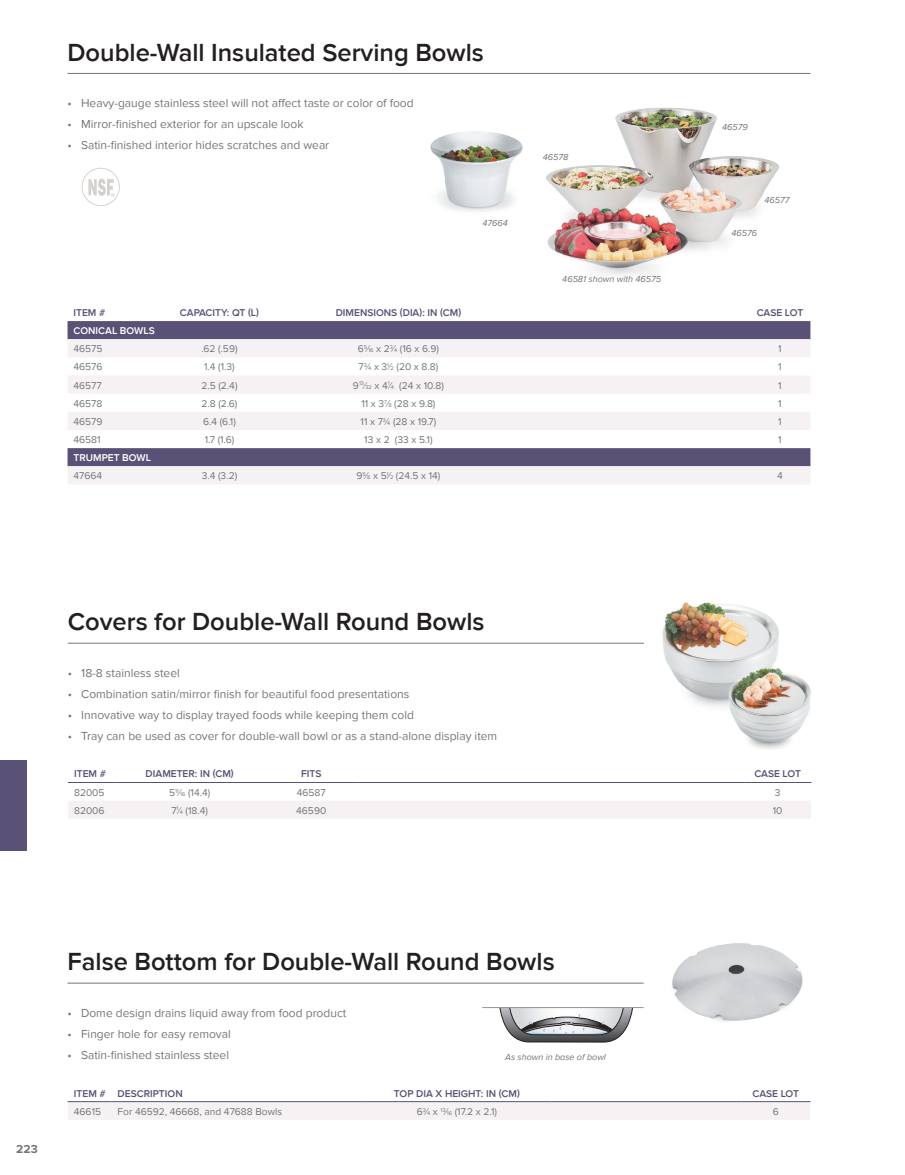
<style>
.page{position:relative;width:905px;height:1175px;background:#fff}
.page>*{position:absolute;margin:0;border:0;box-sizing:border-box;transform-origin:0 0}
.TOC_Black_Headers{font:600 25.5px "Proxima Nova";color:#231f20}
.t1{font:12px "Proxima Nova";color:#74767a}
.t2{font:700 12px "Proxima Nova";color:#74767a}
.PROD_SPEC___Data_Cen{font:10.2px "Proxima Nova";color:#74767a}
.PROD_SPEC___Title{font:600 10.2px "Proxima Nova";color:#5a5276}
.PROD_SPEC___Data{font:10.2px "Proxima Nova";color:#74767a}
.PROD_SPEC___Title-2{font:600 10.2px "Proxima Nova";color:#fff}
.FOOTNOTE___ASTERISK{font:italic 9px "Proxima Nova";color:#74767a}
.s1{font-size:5.55px}
</style>
<div class="page">
<img style="left:640px;top:602px;width:171px;height:147px">
<img style="left:672px;top:943px;width:131px;height:78px">
<svg style="left:499px;top:1008px;width:134px;height:34px"></svg>
<img style="left:546px;top:107px;width:233px;height:169px">
<img style="left:430px;top:131px;width:93px;height:80px">
<div style="left:0;top:760px;width:27px;height:90px;background:#5a5276"></div>
<div style="left:68px;top:801px;width:743px;height:17px;background:#f6f2f3"></div>
<hr style="left:68px;top:782px;width:47px;height:1px;background:#5a5276">
<hr style="left:115px;top:782px;width:149px;height:1px;background:#5a5276">
<hr style="left:264px;top:782px;width:94px;height:1px;background:#5a5276">
<hr style="left:358px;top:782px;width:386px;height:1px;background:#5a5276">
<hr style="left:744px;top:782px;width:67px;height:1px;background:#5a5276">
<hr style="left:482px;top:1007px;width:161px;height:1px;background:#939598">
<div style="left:68px;top:1102px;width:742px;height:17px;background:#f6f2f3"></div>
<hr style="left:68px;top:1101px;width:44px;height:1px;background:#5a5276">
<hr style="left:112px;top:1101px;width:250px;height:1px;background:#5a5276">
<hr style="left:362px;top:1101px;width:189px;height:1px;background:#5a5276">
<hr style="left:551px;top:1101px;width:190px;height:1px;background:#5a5276">
<hr style="left:741px;top:1101px;width:69px;height:1px;background:#5a5276">
<hr style="left:68px;top:982px;width:575px;height:1px;background:#74767a">
<hr style="left:68px;top:643px;width:576px;height:1px;background:#74767a">
<div style="left:68px;top:321px;width:742px;height:18px;background:#5a5276"></div>
<svg style="left:68px;top:339px;width:742px;height:145px;fill:#f6f2f3"></svg>
<hr style="left:68px;top:73px;width:742px;height:1px;background:#74767a">
<svg style="left:82px;top:168px;width:38px;height:38px"></svg>
<p class="TOC_Black_Headers" style="left:68px;top:37px;width:418px">Double-Wall Insulated Serving Bowls</p>
<p class="t1" style="left:68px;top:96px;width:348px">• Heavy-gauge stainless steel will not affect taste or color of food</p>
<p class="t1" style="left:68px;top:117px;width:237px">• Mirror-finished exterior for an upscale look</p>
<p class="t1" style="left:68px;top:138px;width:263px">• Satin-finished interior hides scratches and wear</p>
<p class="FOOTNOTE___ASTERISK" style="left:482px;top:218px;width:27px">47664</p>
<p class="FOOTNOTE___ASTERISK" style="left:543px;top:152px;width:27px">46578</p>
<p class="FOOTNOTE___ASTERISK" style="left:562px;top:274px;width:100px">46581 shown with 46575</p>
<p class="FOOTNOTE___ASTERISK" style="left:722px;top:122px;width:27px">46579</p>
<p class="FOOTNOTE___ASTERISK" style="left:764px;top:195px;width:26px">46577</p>
<p class="FOOTNOTE___ASTERISK" style="left:731px;top:228px;width:27px">46576</p>
<p class="PROD_SPEC___Title" style="left:74px;top:307px;width:33px">ITEM #</p>
<p class="PROD_SPEC___Title" style="left:180px;top:307px;width:81px">CAPACITY: QT (L)</p>
<p class="PROD_SPEC___Title" style="left:336px;top:307px;width:127px">DIMENSIONS (DIA): IN (CM)</p>
<p class="PROD_SPEC___Title" style="left:756px;top:307px;width:48px">CASE LOT</p>
<p class="PROD_SPEC___Title-2" style="left:74px;top:325px;width:83px">CONICAL BOWLS</p>
<p class="PROD_SPEC___Data" style="left:74px;top:343px;width:31px">46575</p>
<p class="PROD_SPEC___Data_Cen" style="left:201px;top:343px;width:38px">.62 (.59)</p>
<p class="PROD_SPEC___Data_Cen" style="left:358px;top:343px;width:83px">6<sup>5</sup>⁄<span class="s1">16</span> x 2<sup>3</sup>⁄<span class="s1">4</span> (16 x 6.9)</p>
<p class="PROD_SPEC___Data_Cen" style="left:778px;top:343px;width:5px">1</p>
<p class="PROD_SPEC___Data" style="left:74px;top:361px;width:31px">46576</p>
<p class="PROD_SPEC___Data_Cen" style="left:204px;top:361px;width:32px">1.4 (1.3)</p>
<p class="PROD_SPEC___Data_Cen" style="left:358px;top:361px;width:81px">7<sup>3</sup>⁄<span class="s1">4</span> x 3<sup>1</sup>⁄<span class="s1">2</span> (20 x 8.8)</p>
<p class="PROD_SPEC___Data_Cen" style="left:778px;top:361px;width:5px">1</p>
<p class="PROD_SPEC___Data" style="left:74px;top:379px;width:30px">46577</p>
<p class="PROD_SPEC___Data_Cen" style="left:201px;top:379px;width:38px">2.5 (2.4)</p>
<p class="PROD_SPEC___Data_Cen" style="left:353px;top:379px;width:92px">9<sup>13</sup>⁄<span class="s1">32</span> x 4<sup>1</sup>⁄<span class="s1">4</span> (24 x 10.8)</p>
<p class="PROD_SPEC___Data_Cen" style="left:778px;top:379px;width:5px">1</p>
<p class="PROD_SPEC___Data" style="left:74px;top:397px;width:30px">46578</p>
<p class="PROD_SPEC___Data_Cen" style="left:201px;top:397px;width:38px">2.8 (2.6)</p>
<p class="PROD_SPEC___Data_Cen" style="left:361px;top:397px;width:76px">11 x 3<sup>7</sup>⁄<span class="s1">8</span> (28 x 9.8)</p>
<p class="PROD_SPEC___Data_Cen" style="left:778px;top:397px;width:5px">1</p>
<p class="PROD_SPEC___Data" style="left:74px;top:416px;width:31px">46579</p>
<p class="PROD_SPEC___Data_Cen" style="left:203px;top:416px;width:34px">6.4 (6.1)</p>
<p class="PROD_SPEC___Data_Cen" style="left:360px;top:416px;width:77px">11 x 7<sup>3</sup>⁄<span class="s1">4</span> (28 x 19.7)</p>
<p class="PROD_SPEC___Data_Cen" style="left:778px;top:416px;width:5px">1</p>
<p class="PROD_SPEC___Data" style="left:74px;top:434px;width:29px">46581</p>
<p class="PROD_SPEC___Data_Cen" style="left:205px;top:434px;width:31px">1.7 (1.6)</p>
<p class="PROD_SPEC___Data_Cen" style="left:364px;top:434px;width:70px">13 x 2 (33 x 5.1)</p>
<p class="PROD_SPEC___Data_Cen" style="left:778px;top:434px;width:5px">1</p>
<p class="PROD_SPEC___Title-2" style="left:74px;top:452px;width:79px">TRUMPET BOWL</p>
<p class="PROD_SPEC___Data" style="left:74px;top:470px;width:30px">47664</p>
<p class="PROD_SPEC___Data_Cen" style="left:202px;top:470px;width:37px">3.4 (3.2)</p>
<p class="PROD_SPEC___Data_Cen" style="left:356px;top:470px;width:85px">9<sup>5</sup>⁄<span class="s1">8</span> x 5<sup>1</sup>⁄<span class="s1">2</span> (24.5 x 14)</p>
<p class="PROD_SPEC___Data_Cen" style="left:777px;top:470px;width:7px">4</p>
<p class="TOC_Black_Headers" style="left:68px;top:607px;width:418px">Covers for Double-Wall Round Bowls</p>
<p class="t1" style="left:68px;top:666px;width:113px">• 18-8 stainless steel</p>
<p class="t1" style="left:68px;top:687px;width:343px">• Combination satin/mirror finish for beautiful food presentations</p>
<p class="t1" style="left:68px;top:708px;width:347px">• Innovative way to display trayed foods while keeping them cold</p>
<p class="t1" style="left:68px;top:729px;width:431px">• Tray can be used as cover for double-wall bowl or as a stand-alone display item</p>
<p class="PROD_SPEC___Title" style="left:74px;top:768px;width:33px">ITEM #</p>
<p class="PROD_SPEC___Title" style="left:146px;top:768px;width:90px">DIAMETER: IN (CM)</p>
<p class="PROD_SPEC___Title" style="left:301px;top:768px;width:22px">FITS</p>
<p class="PROD_SPEC___Title" style="left:754px;top:768px;width:48px">CASE LOT</p>
<p class="PROD_SPEC___Data" style="left:74px;top:786px;width:32px">82005</p>
<p class="PROD_SPEC___Data_Cen" style="left:169px;top:786px;width:43px">5<sup>11</sup>⁄<span class="s1">16</span> (14.4)</p>
<p class="PROD_SPEC___Data_Cen" style="left:297px;top:786px;width:30px">46587</p>
<p class="PROD_SPEC___Data_Cen" style="left:774px;top:786px;width:7px">3</p>
<p class="PROD_SPEC___Data" style="left:74px;top:804px;width:32px">82006</p>
<p class="PROD_SPEC___Data_Cen" style="left:171px;top:804px;width:38px">7<sup>1</sup>⁄<span class="s1">4</span> (18.4)</p>
<p class="PROD_SPEC___Data_Cen" style="left:296px;top:804px;width:32px">46590</p>
<p class="PROD_SPEC___Data_Cen" style="left:772px;top:804px;width:11px">10</p>
<p class="t2" style="left:16px;top:1141px;width:23px">223</p>
<p class="TOC_Black_Headers" style="left:68px;top:947px;width:488px">False Bottom for Double-Wall Round Bowls</p>
<p class="t1" style="left:68px;top:1005px;width:280px">• Dome design drains liquid away from food product</p>
<p class="t1" style="left:68px;top:1027px;width:165px">• Finger hole for easy removal</p>
<p class="t1" style="left:68px;top:1048px;width:163px">• Satin-finished stainless steel</p>
<p class="FOOTNOTE___ASTERISK" style="left:505px;top:1052px;width:102px">As shown in base of bowl</p>
<p class="PROD_SPEC___Title" style="left:74px;top:1087px;width:33px">ITEM #</p>
<p class="PROD_SPEC___Title" style="left:118px;top:1087px;width:67px">DESCRIPTION</p>
<p class="PROD_SPEC___Title" style="left:394px;top:1087px;width:127px">TOP DIA X HEIGHT: IN (CM)</p>
<p class="PROD_SPEC___Title" style="left:752px;top:1087px;width:48px">CASE LOT</p>
<p class="PROD_SPEC___Data" style="left:74px;top:1105px;width:29px">46615</p>
<p class="PROD_SPEC___Data" style="left:118px;top:1105px;width:166px">For 46592, 46668, and 47688 Bowls</p>
<p class="PROD_SPEC___Data" style="left:417px;top:1105px;width:82px">6<sup>3</sup>⁄<span class="s1">4</span> x <sup>13</sup>⁄<span class="s1">16</span> (17.2 x 2.1)</p>
<p class="PROD_SPEC___Data" style="left:772px;top:1105px;width:8px">6</p>
</div>
